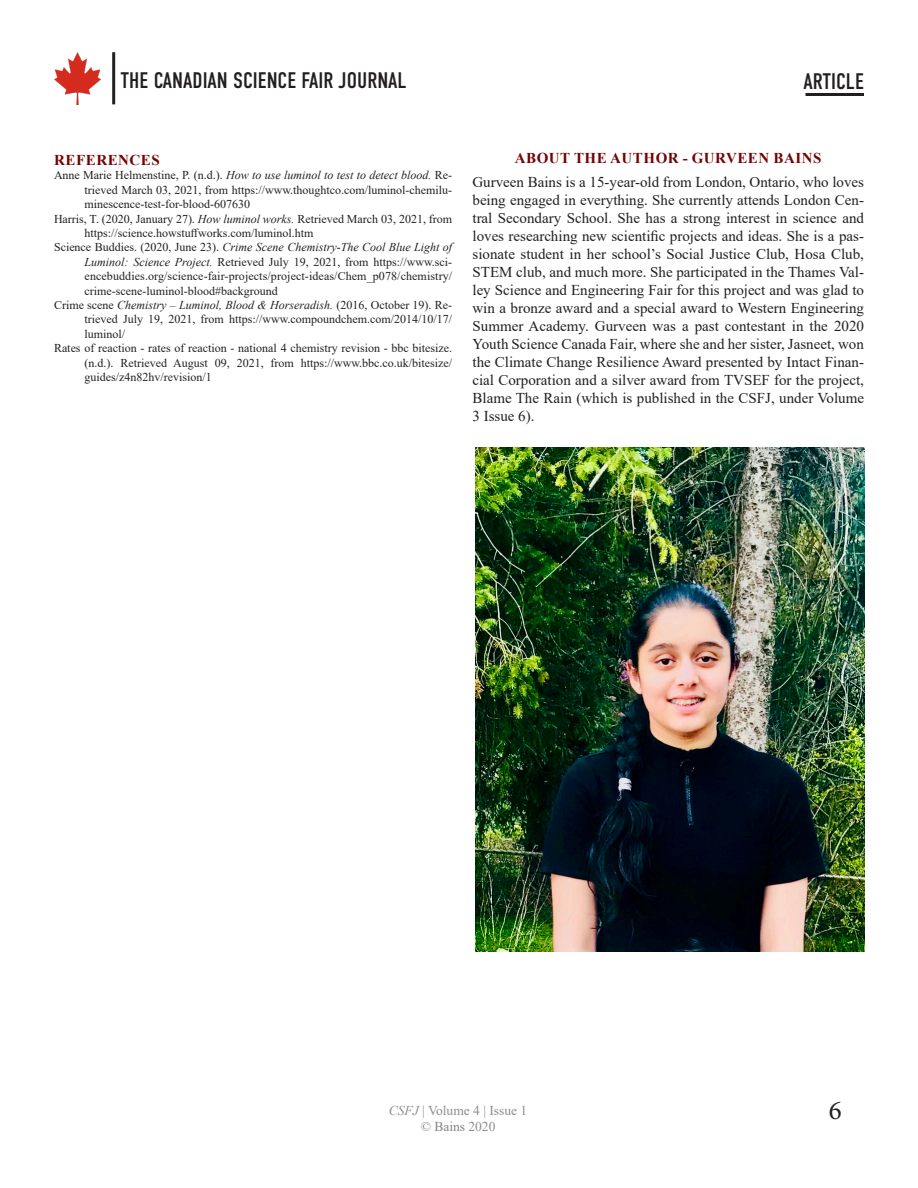
<style>
.page{position:relative;width:918px;height:1188px;background:#fff}
.page>*{position:absolute;margin:0;border:0;box-sizing:border-box;transform-origin:0 0}
.t1{font:27px "Minion Pro";color:#231f20}
.t2{font:22.5px "DIN Condensed";color:#231f20}
.t3{font:15px/18px "Times New Roman";color:#231f20;text-align:justify}
.t4{font:700 15px "Times New Roman";letter-spacing:.035em;color:#740304}
.t5{font:13.5px/16.2px "Times New Roman";color:#8b8d90;text-align:center}
.References{font:12px/14.4px "Times New Roman";color:#231f20;text-align:justify}
.s1{font-style:italic}
.s2{color:#828487}
</style>
<div class="page">
<img style="left:54px;top:52px;width:47px;height:52px">
<hr style="left:112px;top:52px;width:3px;height:52px;background:#231f20">
<hr style="left:806px;top:93px;width:58px;height:3px;background:#231f20">
<img style="left:475px;top:448px;width:390px;height:504px">
<h2 class="t2" style="left:121px;top:68px;width:288px">THE CANADIAN SCIENCE FAIR JOURNAL</h2>
<h2 class="t2" style="left:803px;top:69px;width:62px">ARTICLE</h2>
<p class="t4" style="left:54px;top:149px;width:107px">REFERENCES</p>
<p class="References" style="left:85px;top:168px;width:369px;text-indent:-31px">Anne Marie Helmenstine, P. (n.d.). <span class="s1">How to use luminol to test to detect blood.</span> Re&shy;trieved March 03, 2021, from https://www.thoughtco.com/luminol-chemilu&shy;minescence-test-for-blood-607630</p>
<p class="References" style="left:85px;top:211px;width:369px;text-indent:-31px">Harris, T. (2020, January 27). <span class="s1">How luminol works.</span> Retrieved March 03, 2021, from https://science.howstuffworks.com/luminol.htm</p>
<p class="References" style="left:85px;top:240px;width:369px;text-indent:-31px">Science Buddies. (2020, June 23). <span class="s1">Crime Scene Chemistry-The Cool Blue Light of Luminol: Science Project.</span> Retrieved July 19, 2021, from https://www.sci&shy;encebuddies.org/science-fair-projects/project-ideas/Chem_p078/chemistry/ crime-scene-luminol-blood#background</p>
<p class="References" style="left:85px;top:297px;width:369px;text-indent:-31px">Crime scene <span class="s1">Chemistry – Luminol, Blood &amp; Horseradish.</span> (2016, October 19). Re&shy;trieved July 19, 2021, from https://www.compoundchem.com/2014/10/17/ luminol/</p>
<p class="References" style="left:85px;top:341px;width:369px;text-indent:-31px">Rates of reaction - rates of reaction - national 4 chemistry revision - bbc bitesize. (n.d.). Retrieved August 09, 2021, from https://www.bbc.co.uk/bitesize/ guides/z4n82hv/revision/1</p>
<p class="t4" style="left:515px;top:147px;width:308px">ABOUT THE AUTHOR - GURVEEN BAINS</p>
<p class="t3" style="left:472px;top:172px;width:393px">Gurveen Bains is a 15-year-old from London, Ontario, who loves being engaged in everything. She currently attends London Cen&shy;tral Secondary School. She has a strong interest in science and loves researching new scientific projects and ideas. She is a pas&shy;sionate student in her school’s Social Justice Club, Hosa Club, STEM club, and much more. She participated in the Thames Val&shy;ley Science and Engineering Fair for this project and was glad to win a bronze award and a special award to Western Engineering Summer Academy. Gurveen was a past contestant in the 2020<br>Youth Science Canada Fair, where she and her sister, Jasneet, won the Climate Change Resilience Award presented by Intact Finan&shy;cial Corporation and a silver award from TVSEF for the project, Blame The Rain (which is published in the CSFJ, under Volume 3 Issue 6).</p>
<p class="t5" style="left:389px;top:1102px;width:140px"><span class="s1">CSFJ</span> | Volume 4 | Issue 1 © <span class="s2">Bains</span> 2020</p>
<h1 class="t1" style="left:829px;top:1092px;width:14px">6</h1>
</div>
